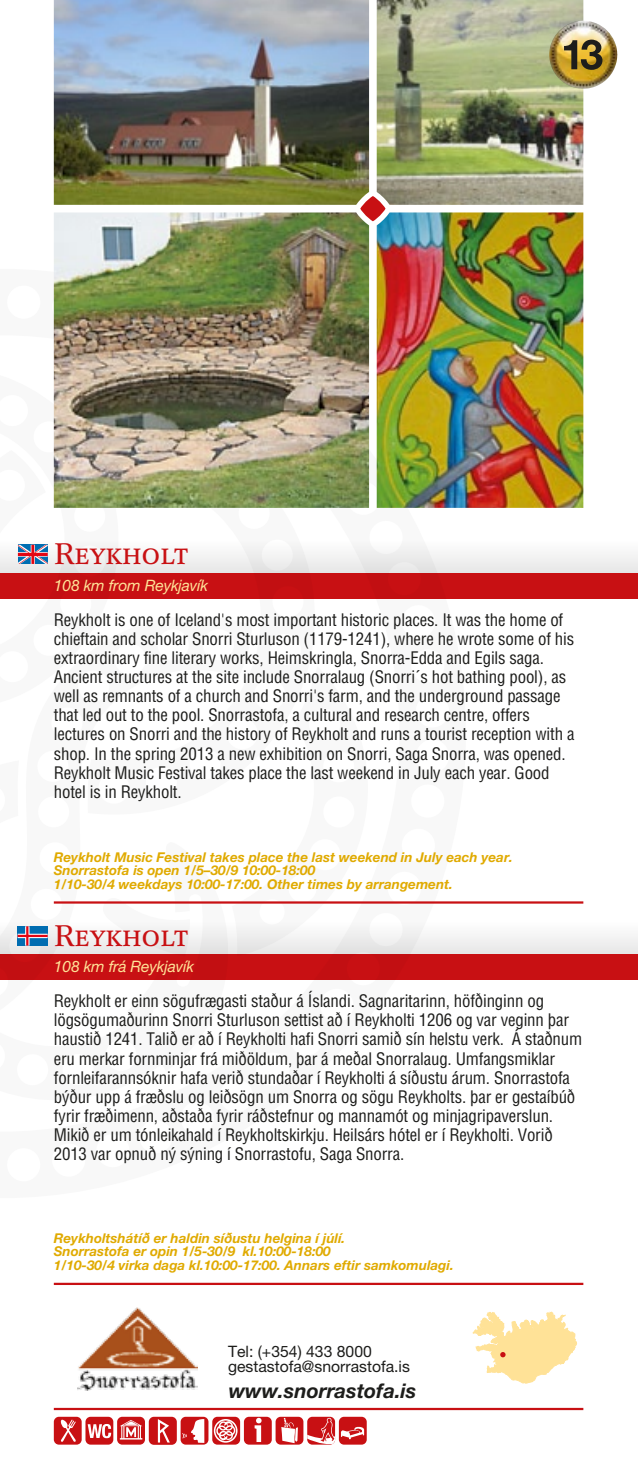
<style>
.page{position:relative;width:638px;height:1467px;background:#fff}
.page>*{position:absolute;margin:0;border:0;box-sizing:border-box;transform-origin:0 0}
.t1{font:29.25px "Concorde BEIS Regular SC";color:#c81013}
.t2{font:italic 700 20.25px "Helvetica Neue IS";color:#1d1d1b}
.t3{font:condensed 16.88px/19.1px "Helvetica IS";letter-spacing:-.01em;color:#1d1d1b}
.t4{font:15.75px/15.1px "Helvetica Neue IS";color:#1d1d1b}
.t5{font:italic 15.75px "Helvetica Neue IS";letter-spacing:-.01em;color:#ffe297}
.t6{font:italic 700 13.5px/13.5px "Helvetica Neue IS";color:#e0aa00}
</style>
<div class="page">
<div style="left:0;top:912px;width:638px;height:42px;background:linear-gradient(to bottom,#fff,#e8e8e8)"></div>
<div style="left:0;top:954px;width:638px;height:26px;background:#c81013"></div>
<div style="left:0;top:530px;width:638px;height:43px;background:linear-gradient(to bottom,#fff,#e8e8e7)"></div>
<div style="left:0;top:573px;width:638px;height:26px;background:#c81013"></div>
<svg style="left:0;top:269px;width:466px;height:685px"></svg>
<div style="left:339px;top:1417px;width:28px;height:28px;background:#c81013;border-radius:5px"></div>
<svg style="left:341px;top:1427px;width:23px;height:12px"></svg>
<div style="left:244px;top:1417px;width:28px;height:28px;background:#c81013;border-radius:5px"></div>
<svg style="left:255px;top:1418px;width:7px;height:24px"></svg>
<div style="left:54px;top:1417px;width:28px;height:28px;background:#c81013;border-radius:5px"></div>
<svg style="left:61px;top:1419px;width:15px;height:23px"></svg>
<div style="left:149px;top:1417px;width:28px;height:28px;background:#c81013;border-radius:5px"></div>
<svg style="left:158px;top:1419px;width:12px;height:23px"></svg>
<div style="left:181px;top:1417px;width:27px;height:28px;background:linear-gradient(to bottom,#c81013,#c81013);border-radius:5px"></div>
<svg style="left:182px;top:1419px;width:22px;height:24px"></svg>
<div style="left:85px;top:1417px;width:28px;height:28px;background:#c81013;border-radius:5px"></div>
<svg style="left:88px;top:1424px;width:23px;height:14px"></svg>
<div style="left:212px;top:1417px;width:28px;height:28px;background:#c81013;border-radius:5px"></div>
<svg style="left:214px;top:1419px;width:23px;height:24px"></svg>
<svg style="left:307px;top:1417px;width:28px;height:28px"></svg>
<svg style="left:307px;top:1418px;width:28px;height:26px"></svg>
<div style="left:275px;top:1417px;width:28px;height:28px;background:#c81013;border-radius:5px"></div>
<svg style="left:281px;top:1418px;width:17px;height:25px"></svg>
<div style="left:117px;top:1417px;width:28px;height:28px;background:#c81013;border-radius:5px"></div>
<svg style="left:120px;top:1420px;width:22px;height:19px"></svg>
<hr style="left:54px;top:1408px;width:529px;height:2px;background:#c81013">
<hr style="left:54px;top:1283px;width:529px;height:2px;background:#c81013">
<hr style="left:54px;top:901px;width:529px;height:3px;background:#c81013">
<svg style="left:473px;top:1312px;width:104px;height:71px"></svg>
<img style="left:54px;top:212px;width:315px;height:296px">
<img style="left:54px;top:0;width:315px;height:205px">
<img style="left:77px;top:1307px;width:121px;height:84px">
<svg style="left:360px;top:196px;width:25px;height:25px"></svg>
<svg style="left:18px;top:545px;width:30px;height:19px"></svg>
<svg style="left:18px;top:926px;width:30px;height:20px"></svg>
<img style="left:377px;top:0;width:206px;height:205px">
<img style="left:377px;top:212px;width:206px;height:296px">
<img style="left:549px;top:21px;width:68px;height:68px">
<svg style="left:564px;top:40px;width:38px;height:30px"></svg>
<h1 class="t1" style="left:54px;top:537px;width:136px">Reykholt</h1>
<p class="t5" style="left:54px;top:576px;width:156px">108 km from Reykjavík</p>
<p class="t3" style="left:54px;top:610px;width:522px">Reykholt is one of Iceland's most important historic places. It was the home of chieftain and scholar Snorri Sturluson (1179-1241), where he wrote some of his extraordinary fine literary works, Heimskringla, Snorra-Edda and Egils saga.<br>Ancient structures at the site include Snorralaug (Snorri´s hot bathing pool), as well as remnants of a church and Snorri's farm, and the underground passage that led out to the pool. Snorrastofa, a cultural and research centre, offers lectures on Snorri and the history of Reykholt and runs a tourist reception with a shop. In the spring 2013 a new exhibition on Snorri, Saga Snorra, was opened.<br>Reykholt Music Festival takes place the last weekend in July each year. Good hotel is in Reykholt.</p>
<p class="t6" style="left:54px;top:850px;width:461px">Reykholt Music Festival takes place the last weekend in July each year.<br>Snorrastofa is open 1/5–30/9 10:00-18:00<br>1/10-30/4 weekdays 10:00-17:00. Other times by arrangement.</p>
<h1 class="t1" style="left:54px;top:919px;width:136px">Reykholt</h1>
<p class="t5" style="left:54px;top:957px;width:142px">108 km frá Reykjavík</p>
<p class="t3" style="left:54px;top:991px;width:530px">Reykholt er einn sögufrægasti sta›ur á Íslandi. Sagnaritarinn, höf›inginn og lögsöguma›urinn Snorri Sturluson settist a› í Reykholti 1206 og var veginn þar hausti› 1241. Tali› er a› í Reykholti hafi Snorri sami› sín helstu verk. Á sta›num eru merkar fornminjar frá mi›öldum, þar á me›al Snorralaug. Umfangsmiklar fornleifarannsóknir hafa veri› stunda›ar í Reykholti á sí›ustu árum. Snorrastofa b‡›ur upp á fræ›slu og lei›sögn um Snorra og sögu Reykholts. þar er gestaíbú› fyrir fræ›imenn, a›sta›a fyrir rá›stefnur og mannamót og minjagripaverslun.<br>Miki› er um tónleikahald í Reykholtskirkju. Heilsárs hótel er í Reykholti. Vori› 2013 var opnu› n‡ s‡ning í Snorrastofu, Saga Snorra.</p>
<p class="t6" style="left:54px;top:1231px;width:401px">Reykholtshátí› er haldin sí›ustu helgina í júlí.<br>Snorrastofa er opin 1/5-30/9 kl.10:00-18:00<br>1/10-30/4 virka daga kl.10:00-17:00. Annars eftir samkomulagi.</p>
<p class="t4" style="left:228px;top:1343px;width:183px">Tel: (+354) 433 8000 gestastofa@snorrastofa.is</p>
<p class="t2" style="left:229px;top:1378px;width:189px">www.snorrastofa.is</p>
</div>
